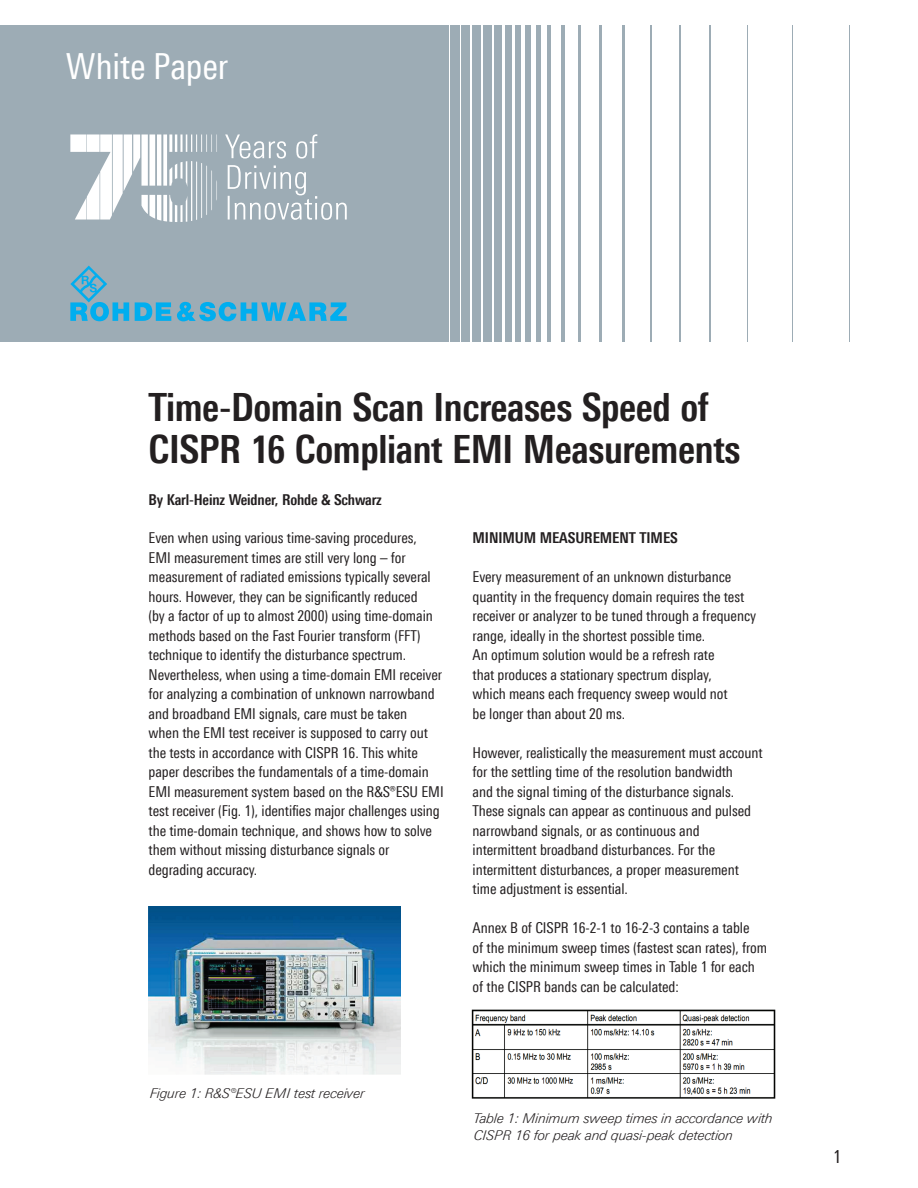
<style>
.page{position:relative;width:918px;height:1188px;background:#fff}
.page>*{position:absolute;margin:0;border:0;box-sizing:border-box;transform-origin:0 0}
.t1{font:700 39px/42px "Linotype Univers 620 Cn";letter-spacing:-.01em;color:#231f20}
.t2{font:36px "Linotype Univers 420 Cn";letter-spacing:-.005em;color:#fff}
.t3{font:18px "Linotype Univers 420 Cn";color:#231f20}
.t4{font:15px/19.5px "Linotype Univers 420 Cn";letter-spacing:-.005em;color:#231f20}
.t5{font:700 15px "Linotype Univers 620 Cn";letter-spacing:-.01em;color:#231f20}
.t6{font:13.5px/16.5px "Linotype Univers 331 Light It";letter-spacing:-.005em;color:#231f20}
</style>
<div class="page">
<div style="left:429px;top:26px;width:10px;height:316px;background:#9dacb5"></div>
<div style="left:440px;top:26px;width:9px;height:316px;background:#9dacb5"></div>
<div style="left:451px;top:26px;width:9px;height:316px;background:#9dacb5"></div>
<div style="left:462px;top:26px;width:8px;height:316px;background:#9dacb5"></div>
<div style="left:473px;top:26px;width:8px;height:316px;background:#9dacb5"></div>
<div style="left:483px;top:26px;width:8px;height:316px;background:#9dacb5"></div>
<div style="left:494px;top:26px;width:7px;height:316px;background:#9dacb5"></div>
<div style="left:505px;top:26px;width:7px;height:316px;background:#9dacb5"></div>
<div style="left:516px;top:26px;width:5px;height:316px;background:#9dacb5"></div>
<div style="left:526px;top:26px;width:5px;height:316px;background:#9dacb5"></div>
<div style="left:536px;top:26px;width:5px;height:316px;background:#9dacb5"></div>
<hr style="left:547px;top:26px;width:4px;height:316px;background:#9dacb5">
<hr style="left:561px;top:26px;width:3px;height:316px;background:#9dacb5">
<hr style="left:578px;top:26px;width:3px;height:316px;background:#9dacb5">
<hr style="left:599px;top:26px;width:3px;height:316px;background:#9dacb5">
<hr style="left:622px;top:26px;width:2px;height:316px;background:#9dacb5">
<hr style="left:650px;top:26px;width:1px;height:316px;background:#9dacb5">
<hr style="left:680px;top:26px;width:1px;height:316px;background:#9dacb5">
<hr style="left:710px;top:26px;width:1px;height:316px;background:#9dacb5">
<hr style="left:747px;top:26px;width:1px;height:316px;background:#9dacb5">
<hr style="left:792px;top:26px;width:1px;height:316px;background:#9dacb5">
<hr style="left:849px;top:26px;width:1px;height:316px;background:#9dacb5">
<div style="left:0;top:26px;width:428px;height:316px;background:#9dacb5"></div>
<svg style="left:70px;top:134px;width:147px;height:88px"></svg>
<svg style="left:228px;top:165px;width:119px;height:55px"></svg>
<svg style="left:225px;top:134px;width:92px;height:25px"></svg>
<svg style="left:135px;top:302px;width:36px;height:19px"></svg>
<svg style="left:70px;top:266px;width:59px;height:55px"></svg>
<svg style="left:177px;top:302px;width:170px;height:19px"></svg>
<img style="left:149px;top:906px;width:251px;height:168px">
<img style="left:471px;top:1009px;width:305px;height:90px">
<h2 class="t2" style="left:66px;top:46px;width:164px">White Paper</h2>
<h1 class="t1" style="left:149px;top:386px;width:593px">Time-Domain Scan Increases Speed of<br>CISPR 16 Compliant EMI Measurements</h1>
<p class="t5" style="left:149px;top:491px;width:235px">By Karl-Heinz Weidner, Rohde &amp; Schwarz</p>
<p class="t4" style="left:149px;top:528px;width:297px">Even when using various time-saving procedures,<br>EMI measurement times are still very long – for measurement of radiated emissions typically several hours. However, they can be significantly reduced<br>(by a factor of up to almost 2000) using time-domain methods based on the Fast Fourier transform (FFT) technique to identify the disturbance spectrum.<br>Nevertheless, when using a time-domain EMI receiver for analyzing a combination of unknown narrowband and broadband EMI signals, care must be taken<br>when the EMI test receiver is supposed to carry out the tests in accordance with CISPR 16. This white paper describes the fundamentals of a time-domain EMI measurement system based on the R&amp;S®ESU EMI test receiver (Fig. 1), identifies major challenges using the time-domain technique, and shows how to solve them without missing disturbance signals or degrading accuracy.</p>
<p class="t5" style="left:473px;top:529px;width:207px">MINIMUM MEASUREMENT TIMES</p>
<p class="t4" style="left:473px;top:567px;width:285px">Every measurement of an unknown disturbance quantity in the frequency domain requires the test receiver or analyzer to be tuned through a frequency range, ideally in the shortest possible time.<br>An optimum solution would be a refresh rate<br>that produces a stationary spectrum display,<br>which means each frequency sweep would not<br>be longer than about 20 ms.</p>
<p class="t4" style="left:473px;top:743px;width:291px">However, realistically the measurement must account for the settling time of the resolution bandwidth<br>and the signal timing of the disturbance signals.<br>These signals can appear as continuous and pulsed narrowband signals, or as continuous and intermittent broadband disturbances. For the intermittent disturbances, a proper measurement time adjustment is essential.</p>
<p class="t4" style="left:473px;top:918px;width:296px">Annex B of CISPR 16-2-1 to 16-2-3 contains a table<br>of the minimum sweep times (fastest scan rates), from which the minimum sweep times in Table 1 for each of the CISPR bands can be calculated:</p>
<p class="t6" style="left:150px;top:1085px;width:217px">Figure 1: R&amp;S®ESU EMI test receiver</p>
<p class="t6" style="left:474px;top:1110px;width:300px">Table 1: Minimum sweep times in accordance with<br>CISPR 16 for peak and quasi-peak detection</p>
<p class="t3" style="left:833px;top:1146px;width:10px">1</p>
</div>
